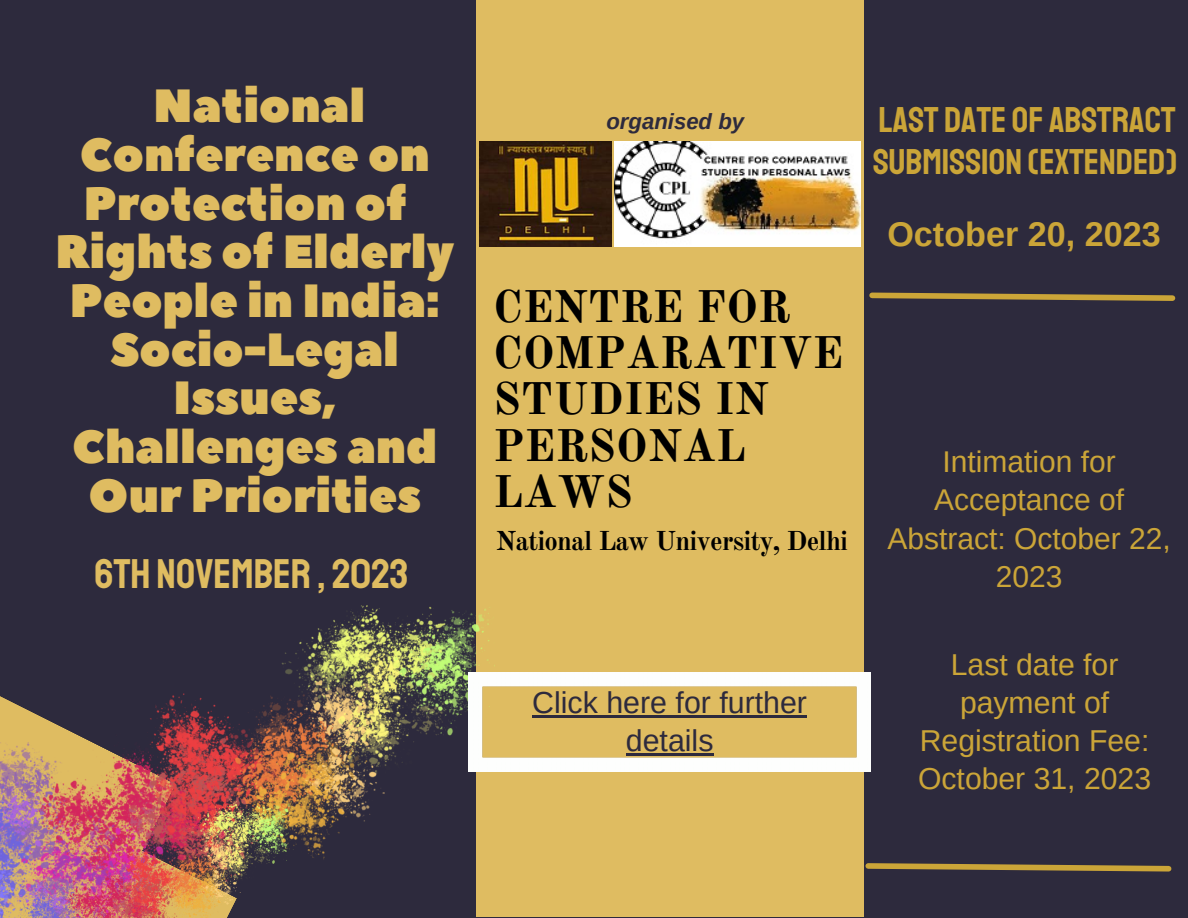
<style>
.page{position:relative;width:1188px;height:918px;background:#2d2a3d}
.page>*{position:absolute;margin:0;border:0;box-sizing:border-box;transform-origin:0 0}
.t1{font:46.5px/48.8px "Peace Sans";color:#dfbc61;text-align:center}
.t2{font:700 44.85px/46.2px "Old Standard";color:#000}
.t3{font:42px "Staatliches";color:#dfbc61}
.t4{font:36.3px/41.7px "Staatliches";color:#cba538}
.t5{font:700 34.2px "Arimo";color:#cba538}
.t6{font:30.3px/38.2px "Arimo";color:#2d2a3d;text-align:center}
.t7{font:30.15px/38.2px "Arimo";color:#cba538;text-align:center}
.t8{font:30px/38.2px "Arimo";color:#cba538;text-align:center}
.t9{font:700 26.85px "Old Standard";letter-spacing:-.03em;color:#000}
.t10{font:italic 700 22.2px "Arimo";color:#2d2a3d}
</style>
<div class="page">
<div style="left:476px;top:0;width:388px;height:917px;background:#dfbc61"></div>
<svg style="left:865px;top:863px;width:307px;height:9px"></svg>
<img style="left:0;top:605px;width:494px;height:313px">
<img style="left:14px;top:797px;width:281px;height:121px">
<svg style="left:869px;top:292px;width:307px;height:9px"></svg>
<img style="left:469px;top:673px;width:401px;height:99px">
<hr style="left:532px;top:715px;width:275px;height:2px;background:#2d2a3d">
<hr style="left:626px;top:753px;width:88px;height:3px;background:#2d2a3d">
<img style="left:479px;top:141px;width:133px;height:106px">
<img style="left:615px;top:141px;width:245px;height:105px">
<p class="t1" style="left:55px;top:83px;width:400px">National<br>Conference on<br>Protection of<br>Rights of Elderly<br>People in India:<br>Socio-Legal<br>Issues,<br>Challenges and<br>Our Priorities</p>
<p class="t3" style="left:95px;top:548px;width:315px">6TH NOVEMBER , 2023</p>
<p class="t10" style="left:606px;top:109px;width:139px">organised by</p>
<p class="t2" style="left:493px;top:284px;width:352px">CENTRE FOR<br>COMPARATIVE<br>STUDIES IN<br>PERSONAL<br>LAWS</p>
<p class="t9" style="left:496px;top:524px;width:354px">National Law University, Delhi</p>
<p class="t6" style="left:532px;top:683px;width:276px">Click here for further details</p>
<p class="t4" style="left:873px;top:99px;width:306px">LAST DATE OF ABSTRACT<br>SUBMISSION (EXTENDED)</p>
<p class="t5" style="left:887px;top:215px;width:275px">October 20, 2023</p>
<p class="t8" style="left:888px;top:442px;width:285px">Intimation for<br>Acceptance of<br>Abstract: October 22,<br>2023</p>
<p class="t7" style="left:918px;top:645px;width:235px">Last date for payment of<br>Registration Fee:<br>October 31, 2023</p>
</div>
